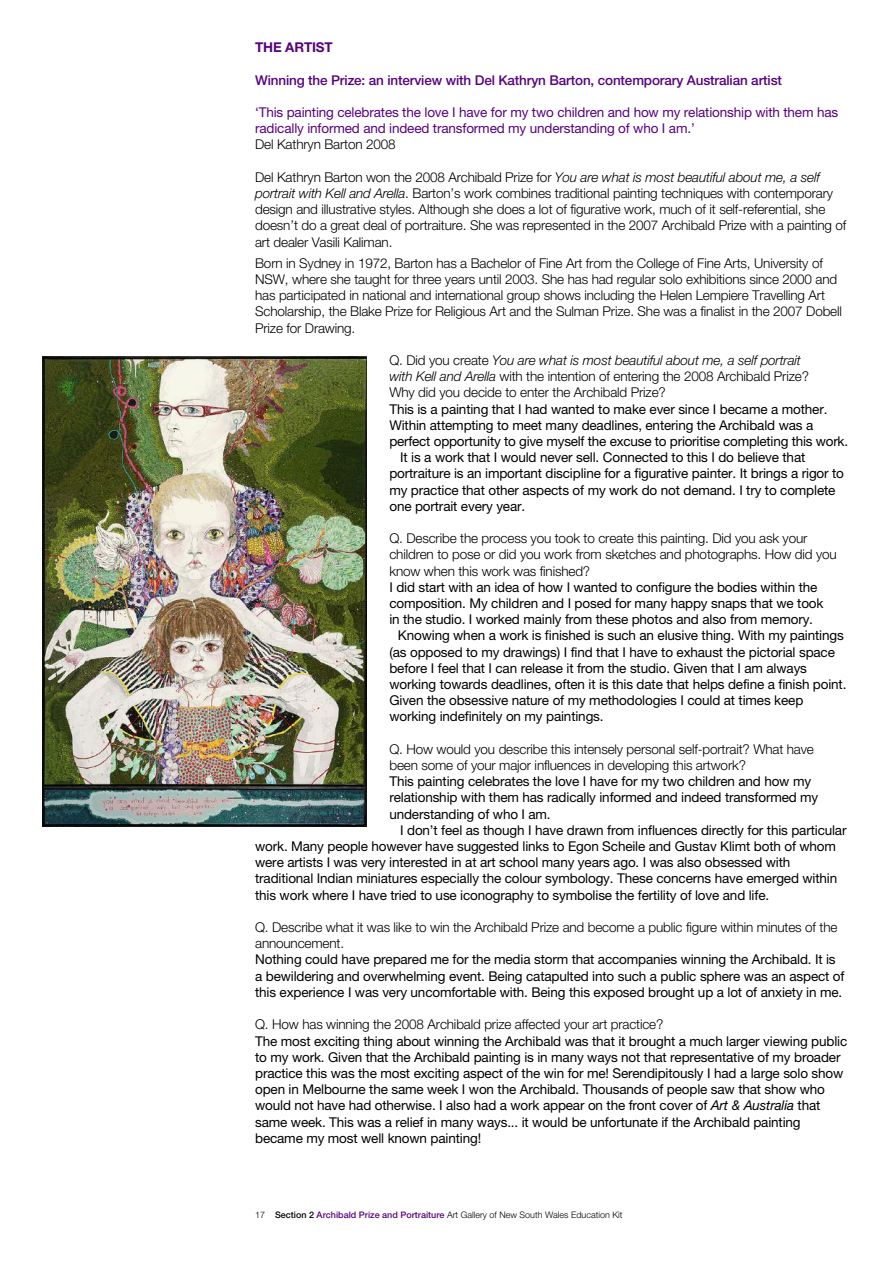
<style>
.page{position:relative;width:893px;height:1263px;background:#fff}
.page>*{position:absolute;margin:0;border:0;box-sizing:border-box;transform-origin:0 0}
.t1{font:13.5px/16.2px "Helvetica Neue";letter-spacing:-.01em;color:#000}
.t2{font:300 13.5px/16.2px "Helvetica Neue";letter-spacing:-.01em;color:#000}
.t3{font:13.5px/16.2px "Helvetica Neue";letter-spacing:-.01em;color:#57027d}
.t4{font:500 13.5px "Helvetica Neue";letter-spacing:-.01em;color:#57027d}
.t5{font:700 13.5px "Helvetica Neue";letter-spacing:-.01em;color:#57027d}
.t6{font:300 9px "Helvetica Neue";color:#000}
.s1{font-style:italic}
.s2{font-weight:500}
.s3{font-weight:500;color:#57027d}
</style>
<div class="page">
<img style="left:43px;top:356px;width:324px;height:471px">
<p class="t5" style="left:255px;top:43px;width:79px">THE ARTIST</p>
<p class="t4" style="left:255px;top:75px;width:528px">Winning the Prize: an interview with Del Kathryn Barton, contemporary Australian artist</p>
<p class="t3" style="left:255px;top:105px;width:585px">‘This painting celebrates the love I have for my two children and how my relationship with them has radically informed and indeed transformed my understanding of who I am.’</p>
<p class="t2" style="left:255px;top:138px;width:142px">Del Kathryn Barton 2008</p>
<p class="t2" style="left:255px;top:170px;width:593px">Del Kathryn Barton won the 2008 Archibald Prize for <span class="s1">You are what is most beautiful about me, a self portrait with Kell and Arella</span>. Barton’s work combines traditional painting techniques with contemporary design and illustrative styles. Although she does a lot of figurative work, much of it self-referential, she doesn’t do a great deal of portraiture. She was represented in the 2007 Archibald Prize with a painting of art dealer Vasili Kaliman.</p>
<p class="t2" style="left:255px;top:256px;width:588px">Born in Sydney in 1972, Barton has a Bachelor of Fine Art from the College of Fine Arts, University of NSW, where she taught for three years until 2003. She has had regular solo exhibitions since 2000 and has participated in national and international group shows including the Helen Lempiere Travelling Art Scholarship, the Blake Prize for Religious Art and the Sulman Prize. She was a finalist in the 2007 Dobell Prize for Drawing.</p>
<p class="t2" style="left:389px;top:353px;width:421px">Q. Did you create <span class="s1">You are what is most beautiful about me, a self portrait with Kell and Arella</span> with the intention of entering the 2008 Archibald Prize?<br>Why did you decide to enter the Archibald Prize?</p>
<p class="t1" style="left:389px;top:402px;width:440px">This is a painting that I had wanted to make ever since I became a mother.</p>
<p class="t1" style="left:389px;top:418px;width:425px">Within attempting to meet many deadlines, entering the Archibald was a</p>
<p class="t1" style="left:389px;top:434px;width:460px">perfect opportunity to give myself the excuse to prioritise completing this work.</p>
<p class="t1" style="left:400px;top:451px;width:407px">It is a work that I would never sell. Connected to this I do believe that</p>
<p class="t1" style="left:389px;top:467px;width:456px">portraiture is an important discipline for a figurative painter. It brings a rigor to</p>
<p class="t1" style="left:389px;top:483px;width:448px">my practice that other aspects of my work do not demand. I try to complete</p>
<p class="t1" style="left:389px;top:499px;width:137px">one portrait every year.</p>
<p class="t2" style="left:389px;top:532px;width:449px">Q. Describe the process you took to create this painting. Did you ask your children to pose or did you work from sketches and photographs. How did you know when this work was finished?</p>
<p class="t1" style="left:389px;top:580px;width:430px">I did start with an idea of how I wanted to configure the bodies within the</p>
<p class="t1" style="left:389px;top:596px;width:436px">composition. My children and I posed for many happy snaps that we took</p>
<p class="t1" style="left:389px;top:613px;width:425px">in the studio. I worked mainly from these photos and also from memory.</p>
<p class="t1" style="left:398px;top:629px;width:447px">Knowing when a work is finished is such an elusive thing. With my paintings</p>
<p class="t1" style="left:389px;top:645px;width:447px">(as opposed to my drawings) I find that I have to exhaust the pictorial space</p>
<p class="t1" style="left:389px;top:661px;width:419px">before I feel that I can release it from the studio. Given that I am always</p>
<p class="t1" style="left:389px;top:677px;width:459px">working towards deadlines, often it is this date that helps define a finish point.</p>
<p class="t1" style="left:389px;top:694px;width:415px">Given the obsessive nature of my methodologies I could at times keep</p>
<p class="t1" style="left:389px;top:710px;width:216px">working indefinitely on my paintings.</p>
<p class="t2" style="left:389px;top:742px;width:426px">Q. How would you describe this intensely personal self-portrait? What have been some of your major influences in developing this artwork?</p>
<p class="t1" style="left:389px;top:775px;width:430px">This painting celebrates the love I have for my two children and how my relationship with them has radically informed and indeed transformed my understanding of who I am.</p>
<p class="t1" style="left:255px;top:823px;width:593px;text-indent:145px">I don’t feel as though I have drawn from influences directly for this particular work. Many people however have suggested links to Egon Scheile and Gustav Klimt both of whom were artists I was very interested in at art school many years ago. I was also obsessed with traditional Indian miniatures especially the colour symbology. These concerns have emerged within this work where I have tried to use iconography to symbolise the fertility of love and life.</p>
<p class="t2" style="left:255px;top:920px;width:584px">Q. Describe what it was like to win the Archibald Prize and become a public figure within minutes of the announcement.</p>
<p class="t1" style="left:255px;top:953px;width:591px">Nothing could have prepared me for the media storm that accompanies winning the Archibald. It is a bewildering and overwhelming event. Being catapulted into such a public sphere was an aspect of this experience I was very uncomfortable with. Being this exposed brought up a lot of anxiety in me.</p>
<p class="t2" style="left:255px;top:1018px;width:410px">Q. How has winning the 2008 Archibald prize affected your art practice?</p>
<p class="t1" style="left:255px;top:1034px;width:594px">The most exciting thing about winning the Archibald was that it brought a much larger viewing public to my work. Given that the Archibald painting is in many ways not that representative of my broader practice this was the most exciting aspect of the win for me! Serendipitously I had a large solo show open in Melbourne the same week I won the Archibald. Thousands of people saw that show who would not have had otherwise. I also had a work appear on the front cover of <span class="s1">Art &amp; Australia</span> that same week. This was a relief in many ways... it would be unfortunate if the Archibald painting became my most well known painting!</p>
<p class="t6" style="left:255px;top:1212px;width:369px">17 <span class="s2">Section 2</span> <span class="s3">Archibald Prize and Portraiture</span> Art Gallery of New South Wales Education Kit</p>
</div>
